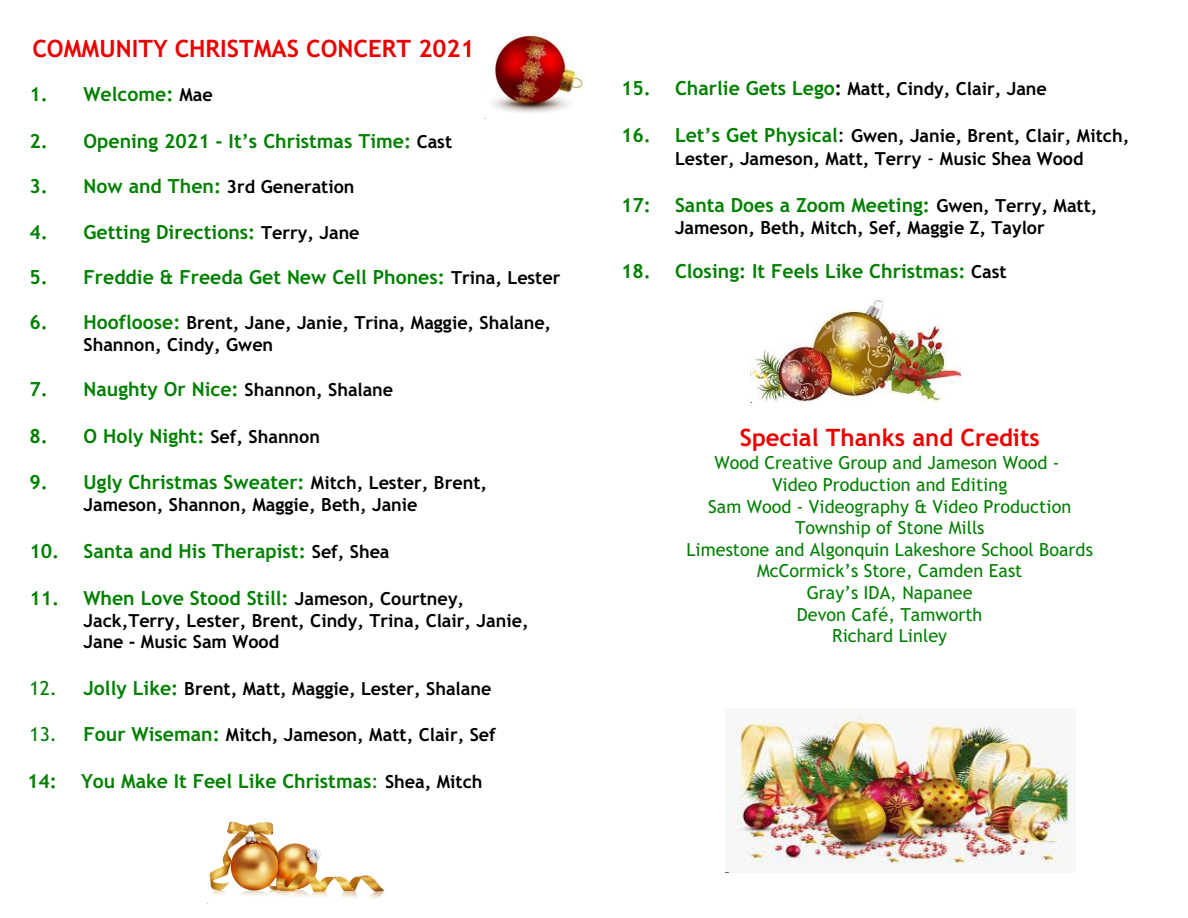
<style>
.page{position:relative;width:1188px;height:918px;background:#fff}
.page>*{position:absolute;margin:0;border:0;box-sizing:border-box;transform-origin:0 0}
.t1{font:700 24px "Trebuchet MS";color:#eb0000}
.t2{font:700 19.5px "Trebuchet MS";color:#008000}
.t3{font:700 18px/21.9px "Trebuchet MS";color:#000}
.t4{font:18px/21.6px "Trebuchet MS";color:#008000;text-align:center}
.s1{font-size:18px;color:#000}
.s2{font-size:19.5px;color:#008000}
.s3{font-weight:400;font-size:19.5px;color:#008000}
.s4{font-weight:400}
.s5{font-size:19.5px}
.s6{font-weight:400;font-size:19.5px}
</style>
<div class="page">
<img style="left:484px;top:35px;width:98px;height:84px">
<img style="left:207px;top:821px;width:178px;height:83px">
<img style="left:751px;top:299px;width:209px;height:103px">
<img style="left:725px;top:708px;width:351px;height:164px">
<p class="t1" style="left:32px;top:39px;width:444px">COMMUNITY CHRISTMAS CONCERT 2021</p>
<p class="t2" style="left:30px;top:86px;width:185px">1. Welcome: <span class="s1">Mae</span></p>
<p class="t2" style="left:30px;top:133px;width:424px">2. Opening 2021 - It’s Christmas Time: <span class="s1">Cast</span></p>
<p class="t2" style="left:30px;top:178px;width:327px">3. Now and Then: <span class="s1">3rd Generation</span></p>
<p class="t2" style="left:30px;top:225px;width:332px">4. Getting Directions: <span class="s1">Terry, Jane</span></p>
<p class="t2" style="left:30px;top:270px;width:532px">5. Freddie &amp; Freeda Get New Cell Phones: <span class="s1">Trina, Lester</span></p>
<p class="t3" style="left:84px;top:313px;width:469px;text-indent:-54px"><span class="s2">6. Hoofloose:</span> Brent, Jane, Janie, Trina, Maggie, Shalane,<br>Shannon, Cindy, Gwen</p>
<p class="t2" style="left:30px;top:381px;width:365px">7. Naughty Or Nice: <span class="s1">Shannon, Shalane</span></p>
<p class="t2" style="left:30px;top:428px;width:292px">8. O Holy Night: <span class="s1">Sef, Shannon</span></p>
<p class="t2" style="left:30px;top:475px;width:459px">9. Ugly Christmas Sweater: <span class="s1">Mitch, Lester, Brent,</span></p>
<p class="t3" style="left:84px;top:496px;width:336px">Jameson, Shannon, Maggie, Beth, Janie</p>
<p class="t2" style="left:30px;top:543px;width:362px">10. Santa and His Therapist: <span class="s1">Sef, Shea</span></p>
<p class="t2" style="left:30px;top:590px;width:436px">11. When Love Stood Still: <span class="s1">Jameson, Courtney,</span></p>
<p class="t3" style="left:84px;top:611px;width:447px">Jack,Terry, Lester, Brent, Cindy, Trina, Clair, Janie,<br>Jane - Music Sam Wood</p>
<p class="t3" style="left:30px;top:679px;width:463px"><span class="s3">12.</span> <span class="s2">Jolly Like:</span> Brent, Matt, Maggie, Lester, Shalane</p>
<p class="t3" style="left:30px;top:726px;width:468px"><span class="s3">13.</span> <span class="s2">Four Wiseman:</span> Mitch, Jameson, Matt, Clair, Sef</p>
<p class="t2" style="left:27px;top:774px;width:457px">14: You Make It Feel Like Christmas<span class="s4">:</span> <span class="s1">Shea, Mitch</span></p>
<p class="t3" style="left:621px;top:79px;width:427px"><span class="s2">15. Charlie Gets Lego</span><span class="s5">:</span> Matt, Cindy, Clair, Jane</p>
<p class="t3" style="left:621px;top:125px;width:510px;line-height:23.4px;text-align:center"><span class="s2">16. Let’s Get Physical</span><span class="s6">:</span> Gwen, Janie, Brent, Clair, Mitch,<br>Lester, Jameson, Matt, Terry <span class="s6">-</span> Music Shea Wood</p>
<p class="t2" style="left:621px;top:197px;width:478px">17: Santa Does a Zoom Meeting: <span class="s1">Gwen, Terry, Matt,</span></p>
<p class="t3" style="left:675px;top:218px;width:371px">Jameson, Beth, Mitch, Sef, Maggie Z, Taylor</p>
<p class="t2" style="left:621px;top:264px;width:387px">18. Closing: It Feels Like Christmas: <span class="s1">Cast</span></p>
<p class="t1" style="left:740px;top:429px;width:302px">Special Thanks and Credits</p>
<p class="t4" style="left:687px;top:454px;width:408px">Wood Creative Group and Jameson Wood -<br>Video Production and Editing<br>Sam Wood - Videography &amp; Video Production<br>Township of Stone Mills<br>Limestone and Algonquin Lakeshore School Boards<br>McCormick’s Store, Camden East<br>Gray’s IDA, Napanee<br>Devon Café, Tamworth<br>Richard Linley</p>
</div>
